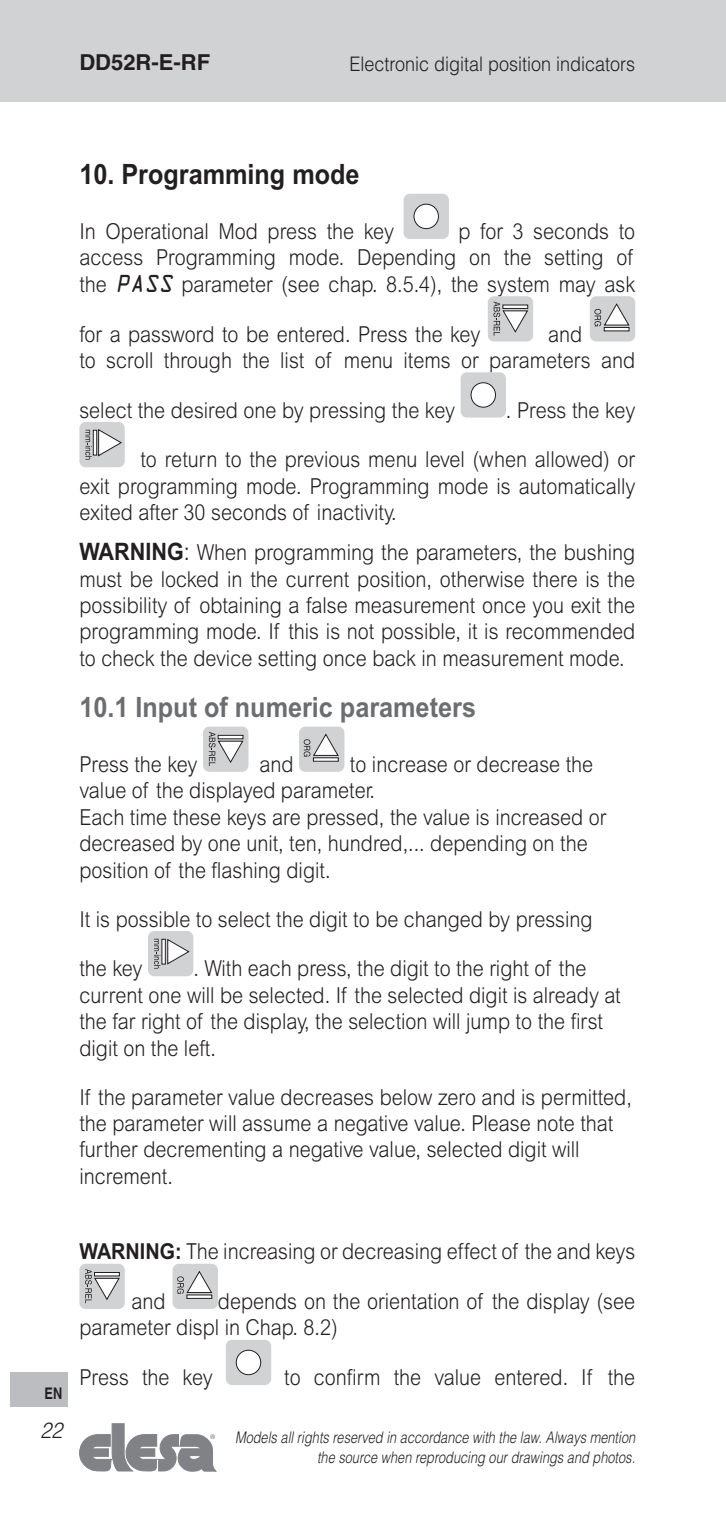
<style>
.page{position:relative;width:726px;height:1520px;background:#fff}
.page>*{position:absolute;margin:0;border:0;box-sizing:border-box;transform-origin:0 0}
.TESTO_SPAZIO_DOPO{font:700 28px "Arial MT Std";color:#6c6d70;scale:.9 1}
.TITOLI{font:700 28px "Arial MT Std";color:#231f20;scale:.9 1}
.TESTO{font:300 22px/26.4px "Arial MT Std";color:#231f20;scale:.9 1}
.TESTO_SPAZIO_DOPO-2{font:300 22px/26.4px "Arial MT Std";color:#231f20;text-align:justify;scale:.9 1}
.t1{font:700 22px "Helvetica LT Std";color:#231f20}
.t2{font:italic 300 22px "Helvetica LT Std";color:#231f20;scale:.9 1}
.t3{font:300 20px "Helvetica LT Std";color:#231f20;scale:.9 1}
.t4{font:italic 300 16px/19.2px "Helvetica LT Std";color:#231f20;text-align:right;scale:.8 1}
.t5{font:700 16px "Helvetica LT Std";color:#231f20;scale:.8 1}
.s1{font-family:"OCRA Std";font-weight:400;font-style:italic}
.s2{font-weight:700;font-size:24px}
.s3{font-size:24px}
.s4{font-weight:700}
</style>
<div class="page">
<div style="left:0;top:0;width:726px;height:102px;background:#d1d2d4"></div>
<div style="left:11px;top:1372px;width:57px;height:34px;background:#bcbdc0"></div>
<svg style="left:79px;top:1423px;width:137px;height:48px"></svg>
<div style="left:403px;top:194px;width:46px;height:45px;background:#d1d2d4;border-radius:6px"></div>
<div style="left:414px;top:204px;width:24px;height:25px;background:#fff;border-radius:50%"></div>
<div style="left:413px;top:204px;width:26px;height:25px;border:1px solid #231f20;border-radius:50%"></div>
<div style="left:488px;top:296px;width:45px;height:45px;background:#d1d2d4;border-radius:6px"></div>
<svg style="left:493px;top:301px;width:36px;height:35px"></svg>
<div style="left:590px;top:296px;width:45px;height:45px;background:#d1d2d4;border-radius:6px"></div>
<div style="left:603px;top:327px;width:26px;height:4px;border:1px solid #231f20"></div>
<svg style="left:594px;top:303px;width:36px;height:23px"></svg>
<div style="left:460px;top:372px;width:46px;height:45px;background:#d1d2d4;border-radius:6px"></div>
<div style="left:471px;top:383px;width:24px;height:24px;background:#fff;border-radius:50%"></div>
<div style="left:470px;top:382px;width:26px;height:26px;border:1px solid #231f20;border-radius:50%"></div>
<div style="left:79px;top:422px;width:46px;height:45px;background:#d1d2d4;border-radius:6px"></div>
<svg style="left:85px;top:429px;width:37px;height:30px"></svg>
<div style="left:203px;top:726px;width:45px;height:46px;background:#d1d2d4;border-radius:6px"></div>
<svg style="left:209px;top:732px;width:35px;height:34px"></svg>
<div style="left:299px;top:726px;width:45px;height:46px;background:#d1d2d4;border-radius:6px"></div>
<div style="left:313px;top:757px;width:26px;height:4px;border:1px solid #231f20"></div>
<svg style="left:304px;top:733px;width:35px;height:23px"></svg>
<div style="left:148px;top:931px;width:45px;height:45px;background:#d1d2d4;border-radius:6px"></div>
<svg style="left:167px;top:939px;width:23px;height:26px"></svg>
<hr style="left:162px;top:939px;width:3px;height:25px;background:#fff">
<div style="left:161px;top:938px;width:5px;height:26px;border:1px solid #231f20"></div>
<svg style="left:154px;top:938px;width:6px;height:30px"></svg>
<div style="left:79px;top:1263px;width:46px;height:45px;background:#d1d2d4;border-radius:6px"></div>
<svg style="left:85px;top:1269px;width:35px;height:34px"></svg>
<div style="left:173px;top:1263px;width:45px;height:45px;background:#d1d2d4;border-radius:6px"></div>
<svg style="left:177px;top:1270px;width:35px;height:23px"></svg>
<div style="left:226px;top:1339px;width:45px;height:46px;background:#d1d2d4;border-radius:6px"></div>
<div style="left:236px;top:1350px;width:25px;height:24px;background:#fff;border-radius:50%"></div>
<div style="left:236px;top:1349px;width:25px;height:26px;border:1px solid #231f20;border-radius:50%"></div>
<p class="t1" style="left:79px;top:48px;width:132px">DD52R-E-RF</p>
<p class="t3" style="left:349px;top:51px;width:319px">Electronic digital position indicators</p>
<p class="TITOLI" style="left:79px;top:157px;width:313px">10. Programming mode</p>
<p class="TESTO" style="left:79px;top:218px;width:351px">In Operational Mod press the key</p>
<p class="TESTO" style="left:79px;top:218px;width:619px;text-align:justify;text-indent:379px">p for 3 seconds to access Programming mode. Depending on the setting of the <span class="s1">PASS</span> parameter (see chap. 8.5.4), the system may ask</p>
<p class="TESTO" style="left:79px;top:320px;width:447px">for a password to be entered. Press the key</p>
<p class="TESTO" style="left:79px;top:320px;width:619px;text-indent:469px">and<br>to scroll through the list of menu items or parameters and</p>
<p class="TESTO" style="left:79px;top:396px;width:419px">select the desired one by pressing the key</p>
<p class="TESTO" style="left:506px;top:396px;width:145px">. Press the key</p>
<p class="TESTO" style="left:79px;top:446px;width:619px;text-align:justify;text-indent:61px">to return to the previous menu level (when allowed) or exit programming mode. Programming mode is automatically exited after 30 seconds of inactivity.</p>
<p class="TESTO_SPAZIO_DOPO-2" style="left:79px;top:539px;width:619px"><span class="s2">WARNING</span><span class="s3">:</span> When programming the parameters, the bushing must be locked in the current position, otherwise there is the possibility of obtaining a false measurement once you exit the programming mode. If this is not possible, it is recommended to check the device setting once back in measurement mode.</p>
<p class="TESTO_SPAZIO_DOPO" style="left:79px;top:690px;width:442px">10.1 Input of numeric parameters</p>
<p class="TESTO" style="left:79px;top:751px;width:133px">Press the key</p>
<p class="TESTO" style="left:259px;top:751px;width:39px">and</p>
<p class="TESTO" style="left:79px;top:751px;width:572px;text-indent:270px">to increase or decrease the value of the displayed parameter.</p>
<p class="TESTO" style="left:79px;top:803px;width:587px">Each time these keys are pressed, the value is increased or decreased by one unit, ten, hundred,... depending on the position of the flashing digit.</p>
<p class="TESTO" style="left:79px;top:905px;width:572px">It is possible to select the digit to be changed by pressing</p>
<p class="TESTO" style="left:79px;top:955px;width:72px">the key</p>
<p class="TESTO" style="left:79px;top:955px;width:603px;text-indent:114px">. With each press, the digit to the right of the current one will be selected. If the selected digit is already at the far right of the display, the selection will jump to the first digit on the left.</p>
<p class="TESTO" style="left:79px;top:1083px;width:615px">If the parameter value decreases below zero and is permitted, the parameter will assume a negative value. Please note that further decrementing a negative value, selected digit will increment.</p>
<p class="t5" style="left:45px;top:1383px;width:24px">EN</p>
<p class="t2" style="left:40px;top:1416px;width:26px">22</p>
<p class="TESTO" style="left:79px;top:1238px;width:619px"><span class="s4">WARNING:</span> The increasing or decreasing effect of the and keys</p>
<p class="TESTO" style="left:132px;top:1288px;width:39px">and</p>
<p class="TESTO" style="left:79px;top:1288px;width:619px;text-indent:138px">depends on the orientation of the display (see parameter displ in Chap. 8.2)</p>
<p class="TESTO" style="left:79px;top:1364px;width:150px">Press the key</p>
<p class="TESTO" style="left:284px;top:1364px;width:391px">to confirm the value entered. If the</p>
<p class="t4" style="left:235px;top:1428px;width:502px">Models all rights reserved in accordance with the law. Always mention the source when reproducing our drawings and photos.</p>
</div>
